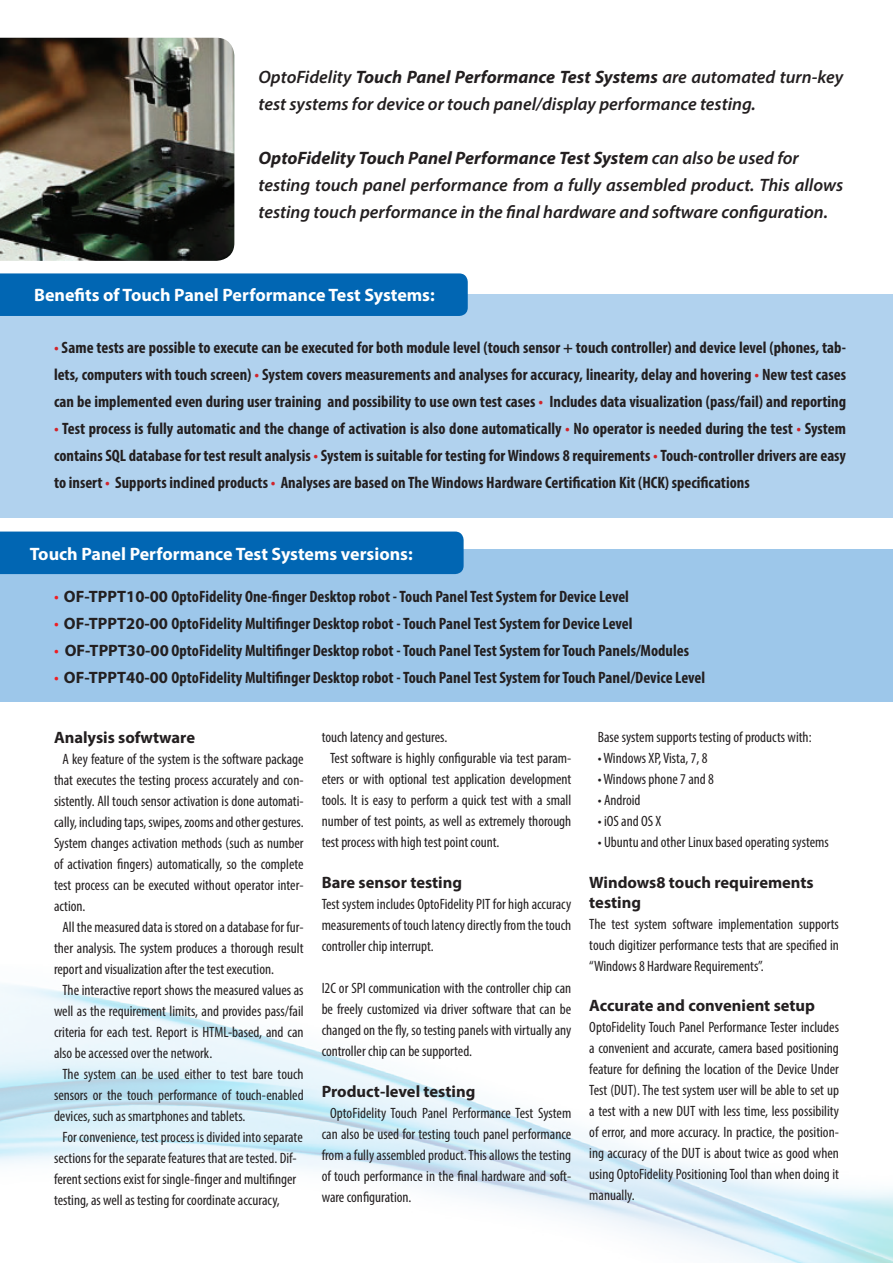
<style>
.page{position:relative;width:893px;height:1263px;background:#fff}
.page>*{position:absolute;margin:0;border:0;box-sizing:border-box;transform-origin:0 0}
.Perusotsikko{font:italic 600 18px/27px "Myriad Pro";color:#231f20}
.t1{font:700 18px "Myriad Pro";color:#fff}
.Perusotsikko-2{font:italic 700 18px "Myriad Pro";color:#231f20}
.Perusotsikko-3{font:700 condensed 16.5px/27px "Myriad Pro";color:#231f20;text-align:justify}
.Väliotsikko{font:700 16.5px/19.8px "Myriad Pro";color:#231f20}
.Leipis{font:condensed 15px/21px "Myriad Pro";color:#231f20;text-align:justify}
.Perusotsikko-4{font:condensed 15px/21px "Myriad Pro";color:#231f20;text-align:justify}
.s1{font-weight:700}
.s2{font-weight:600}
.s3{color:#d1232a}
.s4{color:#ee1d23}
.s5{font-stretch:normal}
</style>
<div class="page">
<div style="left:0;top:550px;width:893px;height:152px;background:#9dc7ea"></div>
<div style="left:0;top:295px;width:893px;height:223px;background:#b1d2ee"></div>
<img style="left:0;top:984px;width:893px;height:279px">
<div style="left:0;top:531px;width:464px;height:43px;background:#0166b3"></div>
<img style="left:0;top:38px;width:234px;height:223px">
<div style="left:0;top:273px;width:468px;height:43px;background:#0166b3"></div>
<p class="Perusotsikko" style="left:258px;top:63px;width:586px">OptoFidelity <span class="s1">Touch Panel Performance Test Systems</span> are automated turn-key test systems for device or touch panel/display performance testing.</p>
<p class="Perusotsikko-2" style="left:258px;top:146px;width:542px">OptoFidelity Touch Panel Performance Test System <span class="s2">can also be used for</span></p>
<p class="Perusotsikko" style="left:258px;top:171px;width:586px">testing touch panel performance from a fully assembled product. This allows testing touch performance in the final hardware and software configuration.</p>
<p class="t1" style="left:34px;top:284px;width:402px">Benefits of Touch Panel Performance Test Systems:</p>
<p class="Perusotsikko-3" style="left:54px;top:333px;width:794px"><span class="s3">•</span> Same tests are possible to execute can be executed for both module level (touch sensor + touch controller) and device level (phones, tab&shy;lets, computers with touch screen) <span class="s3">•</span> System covers measurements and analyses for accuracy, linearity, delay and hovering <span class="s3">•</span> New test cases can be implemented even during user training and possibility to use own test cases <span class="s3">•</span> Includes data visualization (pass/fail) and reporting</p>
<p class="Perusotsikko-3" style="left:54px;top:414px;width:794px"><span class="s3">•</span> Test process is fully automatic and the change of activation is also done automatically <span class="s3">•</span> No operator is needed during the test <span class="s3">•</span> System contains SQL database for test result analysis <span class="s3">•</span> System is suitable for testing for Windows 8 requirements <span class="s3">•</span> Touch-controller drivers are easy to insert <span class="s3">•</span> Supports inclined products <span class="s3">•</span> Analyses are based on The Windows Hardware Certification Kit (HCK) specifications</p>
<p class="t1" style="left:30px;top:542px;width:384px">Touch Panel Performance Test Systems versions:</p>
<p class="Perusotsikko-3" style="left:54px;top:582px;width:576px"><span class="s4">•</span> <span class="s5">OF-TPPT10-00</span> OptoFidelity One-finger Desktop robot - Touch Panel Test System for Device Level</p>
<p class="Perusotsikko-3" style="left:54px;top:609px;width:580px"><span class="s4">•</span> <span class="s5">OF-TPPT20-00</span> OptoFidelity Multifinger Desktop robot - Touch Panel Test System for Device Level</p>
<p class="Perusotsikko-3" style="left:54px;top:636px;width:637px"><span class="s4">•</span> <span class="s5">OF-TPPT30-00</span> OptoFidelity Multifinger Desktop robot - Touch Panel Test System for Touch Panels/Modules</p>
<p class="Perusotsikko-3" style="left:54px;top:663px;width:653px"><span class="s4">•</span> <span class="s5">OF-TPPT40-00</span> OptoFidelity Multifinger Desktop robot - Touch Panel Test System for Touch Panel/Device Level</p>
<p class="Väliotsikko" style="left:54px;top:727px;width:143px">Analysis sofwtware</p>
<p class="Leipis" style="left:54px;top:748px;width:251px;text-indent:9px">A key feature of the system is the software package that executes the testing process accurately and con&shy;sistently. All touch sensor activation is done automati&shy;cally, including taps, swipes, zooms and other gestures.<br>System changes activation methods (such as number of activation fingers) automatically, so the complete test process can be executed without operator inter&shy;action.</p>
<p class="Leipis" style="left:54px;top:916px;width:251px;text-indent:9px">All the measured data is stored on a database for fur&shy;ther analysis. The system produces a thorough result report and visualization after the test execution.</p>
<p class="Leipis" style="left:54px;top:979px;width:251px;text-indent:9px">The interactive report shows the measured values as well as the requirement limits, and provides pass/fail criteria for each test. Report is HTML-based, and can also be accessed over the network.</p>
<p class="Leipis" style="left:54px;top:1063px;width:251px;text-indent:9px">The system can be used either to test bare touch sensors or the touch performance of touch-enabled devices, such as smartphones and tablets.</p>
<p class="Leipis" style="left:54px;top:1126px;width:250px;text-align:left;text-indent:9px">For convenience, test process is divided into separate sections for the separate features that are tested. Dif&shy;ferent sections exist for single-finger and multifinger testing, as well as testing for coordinate accuracy,</p>
<p class="Leipis" style="left:322px;top:726px;width:127px">touch latency and gestures.</p>
<p class="Leipis" style="left:322px;top:747px;width:251px;text-indent:9px">Test software is highly configurable via test param&shy;eters or with optional test application development tools. It is easy to perform a quick test with a small number of test points, as well as extremely thorough test process with high test point count.</p>
<p class="Väliotsikko" style="left:322px;top:872px;width:142px">Bare sensor testing</p>
<p class="Perusotsikko-4" style="left:322px;top:893px;width:251px">Test system includes OptoFidelity PIT for high accuracy measurements of touch latency directly from the touch controller chip interrupt.</p>
<p class="Perusotsikko-4" style="left:322px;top:977px;width:251px">I2C or SPI communication with the controller chip can be freely customized via driver software that can be changed on the fly, so testing panels with virtually any controller chip can be supported.</p>
<p class="Väliotsikko" style="left:322px;top:1080px;width:155px">Product-level testing</p>
<p class="Leipis" style="left:322px;top:1102px;width:251px;text-indent:9px">OptoFidelity Touch Panel Performance Test System can also be used for testing touch panel performance from a fully assembled product. This allows the testing of touch performance in the final hardware and soft&shy;ware configuration.</p>
<p class="Leipis" style="left:598px;top:726px;width:215px">Base system supports testing of products with:</p>
<p class="Leipis" style="left:598px;top:747px;width:111px">• Windows XP, Vista, 7, 8</p>
<p class="Leipis" style="left:598px;top:768px;width:118px">• Windows phone 7 and 8</p>
<p class="Leipis" style="left:598px;top:789px;width:44px">• Android</p>
<p class="Leipis" style="left:598px;top:810px;width:65px">• iOS and OS X</p>
<p class="Leipis" style="left:598px;top:831px;width:232px">• Ubuntu and other Linux based operating systems</p>
<p class="Väliotsikko" style="left:589px;top:872px;width:226px">Windows8 touch requirements testing</p>
<p class="Perusotsikko-4" style="left:589px;top:913px;width:251px">The test system software implementation supports touch digitizer performance tests that are specified in “Windows 8 Hardware Requirements”.</p>
<p class="Väliotsikko" style="left:589px;top:995px;width:227px">Accurate and convenient setup</p>
<p class="Perusotsikko-4" style="left:589px;top:1017px;width:251px">OptoFidelity Touch Panel Performance Tester includes a convenient and accurate, camera based positioning feature for defining the location of the Device Under Test (DUT). The test system user will be able to set up a test with a new DUT with less time, less possibility of error, and more accuracy. In practice, the position&shy;ing accuracy of the DUT is about twice as good when using OptoFidelity Positioning Tool than when doing it manually.</p>
</div>
